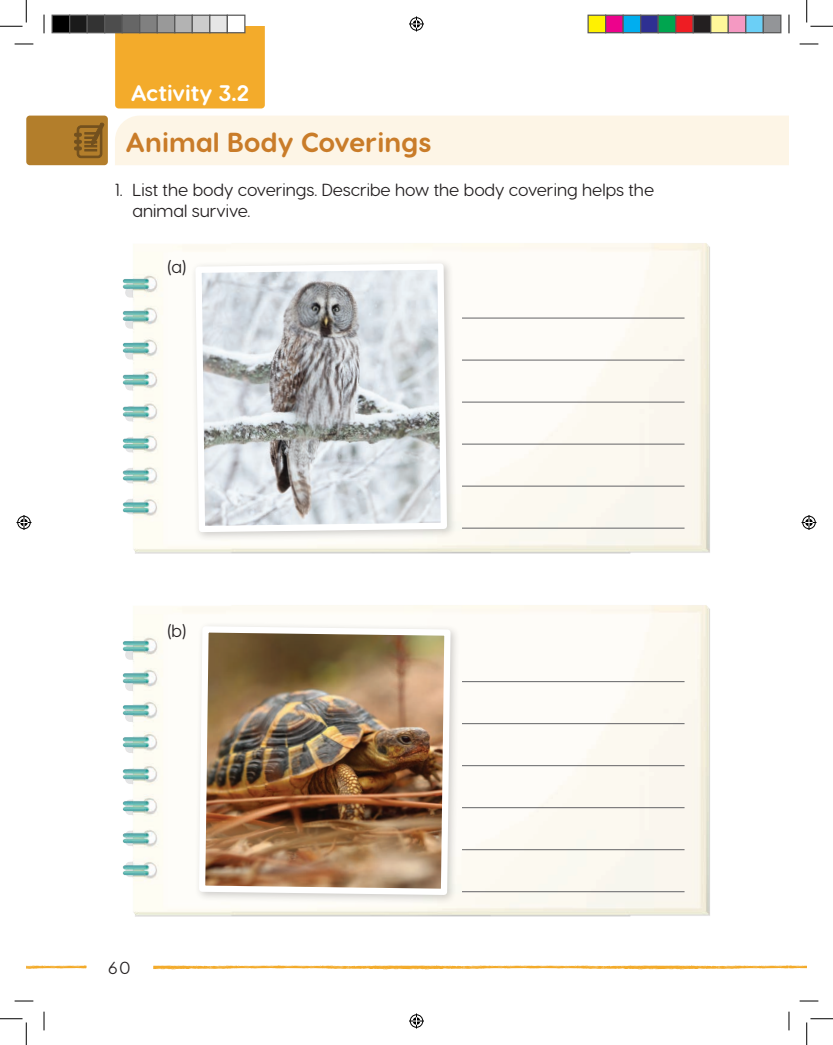
<style>
.page{position:relative;width:833px;height:1045px;background:#fff}
.page>*{position:absolute;margin:0;border:0;box-sizing:border-box;transform-origin:0 0}
.t1{font:700 27.5px "Visby Round CF";color:#c97c29}
.t2{font:700 22.5px "Visby Round CF";color:#fff}
.regular_paragraph{font:17.5px/21px "Visby Round CF";color:#231f20}
</style>
<div class="page">
<div style="left:115px;top:116px;width:673px;height:49px;background:#fdf5e6"></div>
<div style="left:26px;top:116px;width:82px;height:49px;background:#b37e2b;border-radius:4px"></div>
<svg style="left:74px;top:122px;width:30px;height:36px"></svg>
<div style="left:115px;top:26px;width:150px;height:82px;background:#f3ab2b"></div>
<img style="left:122px;top:605px;width:588px;height:312px">
<img style="left:122px;top:243px;width:588px;height:311px">
<hr style="left:461px;top:317px;width:223px;height:1px;background:#636366">
<hr style="left:461px;top:359px;width:223px;height:1px;background:#636366">
<hr style="left:461px;top:401px;width:223px;height:1px;background:#636366">
<hr style="left:461px;top:443px;width:223px;height:1px;background:#636366">
<hr style="left:461px;top:485px;width:223px;height:1px;background:#636366">
<hr style="left:461px;top:527px;width:223px;height:1px;background:#636366">
<hr style="left:461px;top:681px;width:223px;height:1px;background:#636366">
<hr style="left:461px;top:723px;width:223px;height:1px;background:#636366">
<hr style="left:461px;top:765px;width:223px;height:1px;background:#636366">
<hr style="left:461px;top:807px;width:223px;height:1px;background:#636366">
<hr style="left:461px;top:849px;width:223px;height:1px;background:#636366">
<hr style="left:461px;top:891px;width:223px;height:1px;background:#636366">
<div style="left:190px;top:258px;width:267px;height:284px;background:#fbf9f5"></div>
<svg style="left:196px;top:264px;width:254px;height:271px"></svg>
<div style="left:194px;top:621px;width:266px;height:284px;background:#231f20;opacity:.22"></div>
<img style="left:196px;top:623px;width:257px;height:275px">
<svg style="left:153px;top:965px;width:653px;height:4px;background:#f6c774"></svg>
<svg style="left:26px;top:965px;width:60px;height:4px"></svg>
<svg style="left:15px;top:43px;width:18px;height:2px"></svg>
<svg style="left:799px;top:43px;width:18px;height:2px"></svg>
<svg style="left:15px;top:1000px;width:18px;height:1px"></svg>
<svg style="left:799px;top:1000px;width:18px;height:1px"></svg>
<svg style="left:43px;top:15px;width:2px;height:18px"></svg>
<svg style="left:43px;top:1011px;width:2px;height:19px"></svg>
<svg style="left:788px;top:15px;width:1px;height:18px"></svg>
<svg style="left:788px;top:1011px;width:1px;height:19px"></svg>
<svg style="left:0;top:0;width:27px;height:27px"></svg>
<svg style="left:0;top:1018px;width:27px;height:27px"></svg>
<svg style="left:806px;top:0;width:26px;height:27px"></svg>
<svg style="left:806px;top:1018px;width:26px;height:27px"></svg>
<svg style="left:409px;top:16px;width:15px;height:15px"></svg>
<svg style="left:409px;top:1013px;width:15px;height:15px"></svg>
<svg style="left:16px;top:515px;width:15px;height:15px"></svg>
<svg style="left:801px;top:515px;width:15px;height:15px"></svg>
<div style="left:52px;top:15px;width:18px;height:18px;background:#000"></div>
<div style="left:51px;top:15px;width:19px;height:18px;border:1px solid #595959"></div>
<div style="left:70px;top:15px;width:17px;height:18px;background:#1a1a1a"></div>
<div style="left:69px;top:15px;width:19px;height:18px;border:1px solid #595959"></div>
<div style="left:87px;top:15px;width:18px;height:18px;background:#333"></div>
<div style="left:86px;top:15px;width:19px;height:18px;border:1px solid #595959"></div>
<div style="left:105px;top:15px;width:17px;height:18px;background:#4d4d4d"></div>
<div style="left:104px;top:15px;width:19px;height:18px;border:1px solid #595959"></div>
<div style="left:122px;top:15px;width:18px;height:18px;background:#666"></div>
<div style="left:121px;top:15px;width:19px;height:18px;border:1px solid #595959"></div>
<div style="left:140px;top:15px;width:17px;height:18px;background:#808080"></div>
<div style="left:139px;top:15px;width:19px;height:18px;border:1px solid #595959"></div>
<div style="left:157px;top:15px;width:18px;height:18px;background:#999"></div>
<div style="left:156px;top:15px;width:19px;height:18px;border:1px solid #595959"></div>
<div style="left:175px;top:15px;width:17px;height:18px;background:#b3b3b3"></div>
<div style="left:174px;top:15px;width:19px;height:18px;border:1px solid #595959"></div>
<div style="left:192px;top:15px;width:18px;height:18px;background:#ccc"></div>
<div style="left:191px;top:15px;width:19px;height:18px;border:1px solid #595959"></div>
<div style="left:210px;top:15px;width:17px;height:18px;background:#e6e6e6"></div>
<div style="left:209px;top:15px;width:19px;height:18px;border:1px solid #595959"></div>
<div style="left:227px;top:15px;width:18px;height:18px;background:#fff"></div>
<div style="left:226px;top:15px;width:19px;height:18px;border:1px solid #595959"></div>
<div style="left:587px;top:15px;width:18px;height:18px;background:#fff101"></div>
<div style="left:587px;top:15px;width:19px;height:18px;border:1px solid #595959"></div>
<div style="left:605px;top:15px;width:17px;height:18px;background:#ed028c"></div>
<div style="left:604px;top:15px;width:19px;height:18px;border:1px solid #595959"></div>
<div style="left:622px;top:15px;width:18px;height:18px;background:#00aeef"></div>
<div style="left:622px;top:15px;width:19px;height:18px;border:1px solid #595959"></div>
<div style="left:640px;top:15px;width:17px;height:18px;background:#2e3092"></div>
<div style="left:639px;top:15px;width:19px;height:18px;border:1px solid #595959"></div>
<div style="left:657px;top:15px;width:18px;height:18px;background:#00a54f"></div>
<div style="left:657px;top:15px;width:19px;height:18px;border:1px solid #595959"></div>
<div style="left:675px;top:15px;width:17px;height:18px;background:#ee1d23"></div>
<div style="left:674px;top:15px;width:19px;height:18px;border:1px solid #595959"></div>
<div style="left:692px;top:15px;width:18px;height:18px;background:#231f20"></div>
<div style="left:692px;top:15px;width:19px;height:18px;border:1px solid #595959"></div>
<div style="left:710px;top:15px;width:17px;height:18px;background:#fff79a"></div>
<div style="left:709px;top:15px;width:19px;height:18px;border:1px solid #595959"></div>
<div style="left:727px;top:15px;width:18px;height:18px;background:#f499c2"></div>
<div style="left:727px;top:15px;width:19px;height:18px;border:1px solid #595959"></div>
<div style="left:745px;top:15px;width:17px;height:18px;background:#6bcff6"></div>
<div style="left:744px;top:15px;width:19px;height:18px;border:1px solid #595959"></div>
<div style="left:762px;top:15px;width:18px;height:18px;background:#939598"></div>
<div style="left:762px;top:15px;width:19px;height:18px;border:1px solid #595959"></div>
<p class="t2" style="left:131px;top:78px;width:120px">Activity 3.2</p>
<p class="t1" style="left:125px;top:125px;width:307px">Animal Body Coverings</p>
<p class="regular_paragraph" style="left:132px;top:179px;width:523px;text-indent:-18px">1. List the body coverings. Describe how the body covering helps the animal survive.</p>
<p class="regular_paragraph" style="left:167px;top:256px;width:20px">(a)</p>
<p class="regular_paragraph" style="left:167px;top:620px;width:20px">(b)</p>
<p class="regular_paragraph" style="left:108px;top:957px;width:24px">60</p>
</div>
